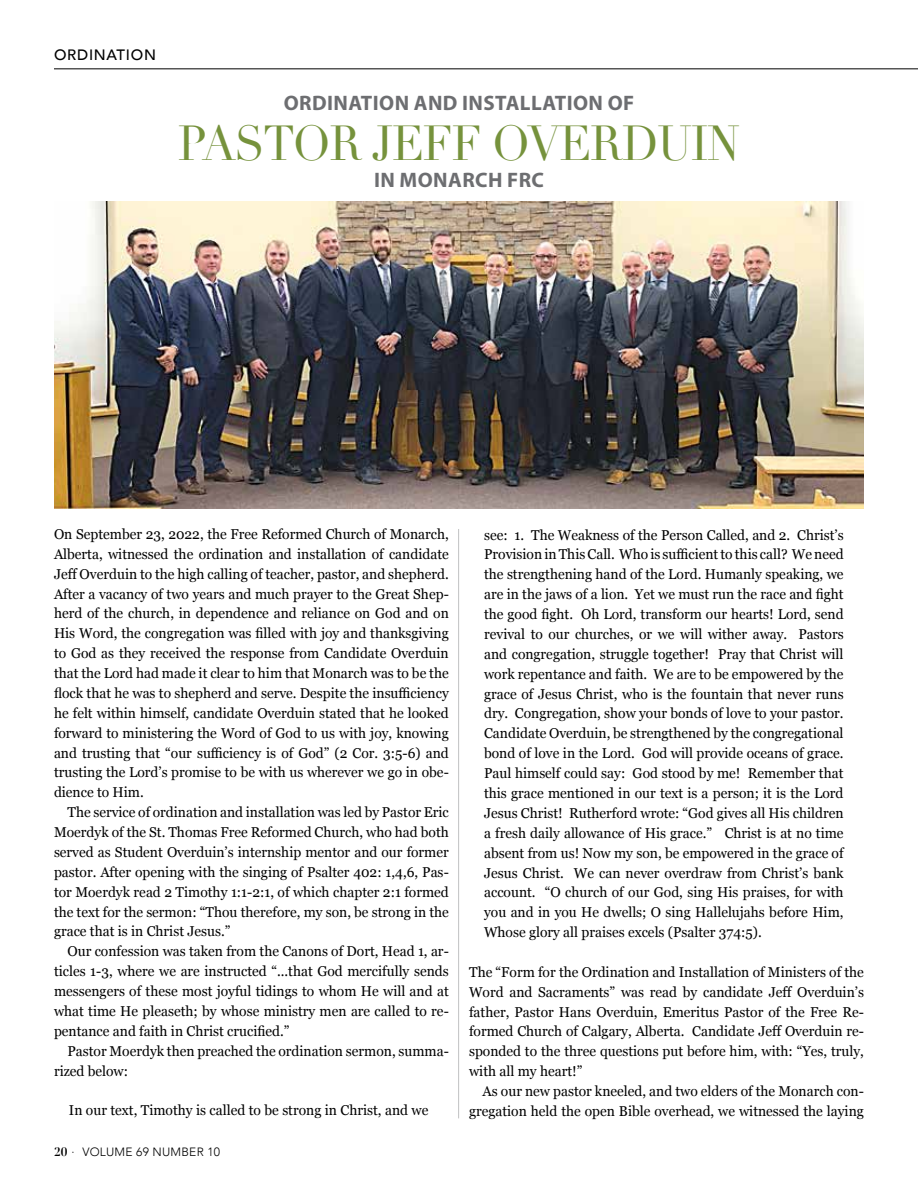
<style>
.page{position:relative;width:918px;height:1188px;background:#fff}
.page>*{position:absolute;margin:0;border:0;box-sizing:border-box;transform-origin:0 0}
.t1{font:48px "Didot";letter-spacing:-.03em;color:#76923c;scale:.95 1}
.t2{font:700 21px "Myriad Pro";letter-spacing:.02em;color:#6d6e71}
.t3{font:500 15px "Avenir";letter-spacing:.05em;color:#000}
.t4{font:14.25px/20px "Georgia";color:#000;text-align:justify}
.t5{font:300 12px "Avenir";letter-spacing:.02em;color:#000}
.s1{font-family:"Didot";font-weight:700}
</style>
<div class="page">
<hr style="left:54px;top:69px;width:864px;height:1px;background:#000">
<hr style="left:458px;top:529px;width:1px;height:589px;background:#808285">
<img style="left:54px;top:202px;width:810px;height:307px">
<p class="t3" style="left:54px;top:42px;width:104px">ORDINATION</p>
<h2 class="t2" style="left:284px;top:90px;width:352px">ORDINATION AND INSTALLATION OF</h2>
<h1 class="t1" style="left:178px;top:114px;width:593px">PASTOR JEFF OVERDUIN</h1>
<h2 class="t2" style="left:374px;top:166px;width:171px">IN MONARCH FRC</h2>
<p class="t4" style="left:54px;top:523px;width:396px">On September 23, 2022, the Free Reformed Church of Monarch, Alberta, witnessed the ordination and installation of candidate Jeff Overduin to the high calling of teacher, pastor, and shepherd.<br>After a vacancy of two years and much prayer to the Great Shep&shy;herd of the church, in dependence and reliance on God and on His Word, the congregation was filled with joy and thanksgiving to God as they received the response from Candidate Overduin that the Lord had made it clear to him that Monarch was to be the flock that he was to shepherd and serve. Despite the insufficiency he felt within himself, candidate Overduin stated that he looked forward to ministering the Word of God to us with joy, knowing and trusting that “our sufficiency is of God” (2 Cor. 3:5-6) and trusting the Lord’s promise to be with us wherever we go in obe&shy;dience to Him.</p>
<p class="t4" style="left:54px;top:802px;width:396px;text-indent:14px">The service of ordination and installation was led by Pastor Eric Moerdyk of the St. Thomas Free Reformed Church, who had both served as Student Overduin’s internship mentor and our former pastor. After opening with the singing of Psalter 402: 1,4,6, Pas&shy;tor Moerdyk read 2 Timothy 1:1-2:1, of which chapter 2:1 formed the text for the sermon: “Thou therefore, my son, be strong in the grace that is in Christ Jesus.”</p>
<p class="t4" style="left:54px;top:941px;width:396px;text-indent:14px">Our confession was taken from the Canons of Dort, Head 1, ar&shy;ticles 1-3, where we are instructed “...that God mercifully sends messengers of these most joyful tidings to whom He will and at what time He pleaseth; by whose ministry men are called to re&shy;pentance and faith in Christ crucified.”</p>
<p class="t4" style="left:54px;top:1040px;width:396px;text-indent:14px">Pastor Moerdyk then preached the ordination sermon, summa&shy;rized below:</p>
<p class="t4" style="left:69px;top:1100px;width:361px">In our text, Timothy is called to be strong in Christ, and we</p>
<p class="t5" style="left:54px;top:1145px;width:168px"><span class="s1">20</span> · VOLUME 69 NUMBER 10</p>
<p class="t4" style="left:484px;top:524px;width:361px">see: 1. The Weakness of the Person Called, and 2. Christ’s Provision in This Call. Who is sufficient to this call? We need the strengthening hand of the Lord. Humanly speaking, we are in the jaws of a lion. Yet we must run the race and fight the good fight. Oh Lord, transform our hearts! Lord, send revival to our churches, or we will wither away. Pastors and congregation, struggle together! Pray that Christ will work repentance and faith. We are to be empowered by the grace of Jesus Christ, who is the fountain that never runs dry. Congregation, show your bonds of love to your pastor.<br>Candidate Overduin, be strengthened by the congregational bond of love in the Lord. God will provide oceans of grace.<br>Paul himself could say: God stood by me! Remember that this grace mentioned in our text is a person; it is the Lord Jesus Christ! Rutherford wrote: “God gives all His children a fresh daily allowance of His grace.” Christ is at no time absent from us! Now my son, be empowered in the grace of Jesus Christ. We can never overdraw from Christ’s bank account. “O church of our God, sing His praises, for with you and in you He dwells; O sing Hallelujahs before Him, Whose glory all praises excels (Psalter 374:5).</p>
<p class="t4" style="left:469px;top:962px;width:396px">The “Form for the Ordination and Installation of Ministers of the Word and Sacraments” was read by candidate Jeff Overduin’s father, Pastor Hans Overduin, Emeritus Pastor of the Free Re&shy;formed Church of Calgary, Alberta. Candidate Jeff Overduin re&shy;sponded to the three questions put before him, with: “Yes, truly, with all my heart!”</p>
<p class="t4" style="left:469px;top:1081px;width:396px;text-align:right">As our new pastor kneeled, and two elders of the Monarch con&shy;gregation held the open Bible overhead, we witnessed the laying</p>
</div>
